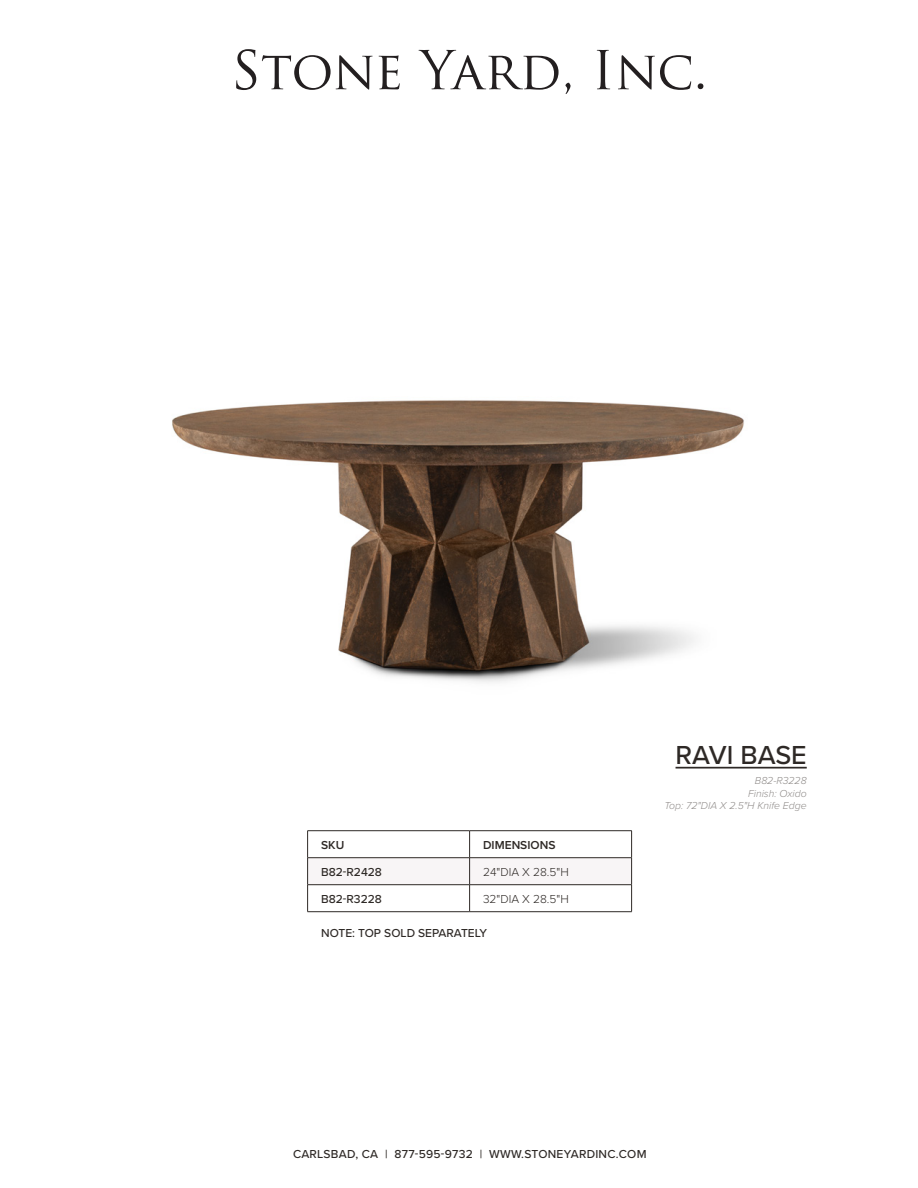
<style>
.page{position:relative;width:918px;height:1188px;background:#fff}
.page>*{position:absolute;margin:0;border:0;box-sizing:border-box;transform-origin:0 0}
.t1{font:500 27px "Proxima Nova";color:#2e2926}
.t2{font:500 12px "Proxima Nova";letter-spacing:.02em;color:#2e2926}
.t3{font:500 12px "Proxima Nova";color:#2e2926}
.t4{font:300 12px "Proxima Nova";color:#2e2926}
.t5{font:600 12px "Proxima Nova";color:#2e2926}
.t6{font:italic 300 10.5px/12.6px "Proxima Nova";color:#908c8a;text-align:right}
</style>
<div class="page">
<svg style="left:236px;top:49px;width:20px;height:41px"></svg>
<svg style="left:262px;top:55px;width:111px;height:35px"></svg>
<svg style="left:379px;top:55px;width:21px;height:34px"></svg>
<svg style="left:419px;top:50px;width:140px;height:40px"></svg>
<svg style="left:565px;top:83px;width:6px;height:11px"></svg>
<svg style="left:597px;top:50px;width:13px;height:39px"></svg>
<svg style="left:618px;top:55px;width:73px;height:35px"></svg>
<svg style="left:698px;top:83px;width:5px;height:6px"></svg>
<img style="left:172px;top:400px;width:572px;height:283px">
<hr style="left:676px;top:767px;width:131px;height:2px;background:#2e2926">
<hr style="left:307px;top:830px;width:163px;height:1px;background:#2e2926">
<hr style="left:470px;top:830px;width:162px;height:1px;background:#2e2926">
<svg style="left:307px;top:831px;width:325px;height:80px"></svg>
<hr style="left:307px;top:911px;width:163px;height:1px;background:#2e2926">
<hr style="left:470px;top:911px;width:162px;height:1px;background:#2e2926">
<p class="t5" style="left:321px;top:836px;width:25px">SKU</p>
<p class="t5" style="left:483px;top:836px;width:74px">DIMENSIONS</p>
<p class="t3" style="left:321px;top:863px;width:62px">B82-R2428</p>
<p class="t4" style="left:483px;top:863px;width:87px">24"DIA X 28.5"H</p>
<p class="t3" style="left:321px;top:890px;width:62px">B82-R3228</p>
<p class="t4" style="left:483px;top:890px;width:87px">32"DIA X 28.5"H</p>
<p class="t3" style="left:321px;top:924px;width:167px">NOTE: TOP SOLD SEPARATELY</p>
<h1 class="t1" style="left:676px;top:734px;width:133px">RAVI BASE</h1>
<p class="t6" style="left:665px;top:774px;width:144px">B82-R3228<br>Finish: Oxido<br>Top: 72"DIA X 2.5"H Knife Edge</p>
<p class="t2" style="left:293px;top:1145px;width:355px">CARLSBAD, CA | 877-595-9732 | WWW.STONEYARDINC.COM</p>
</div>
